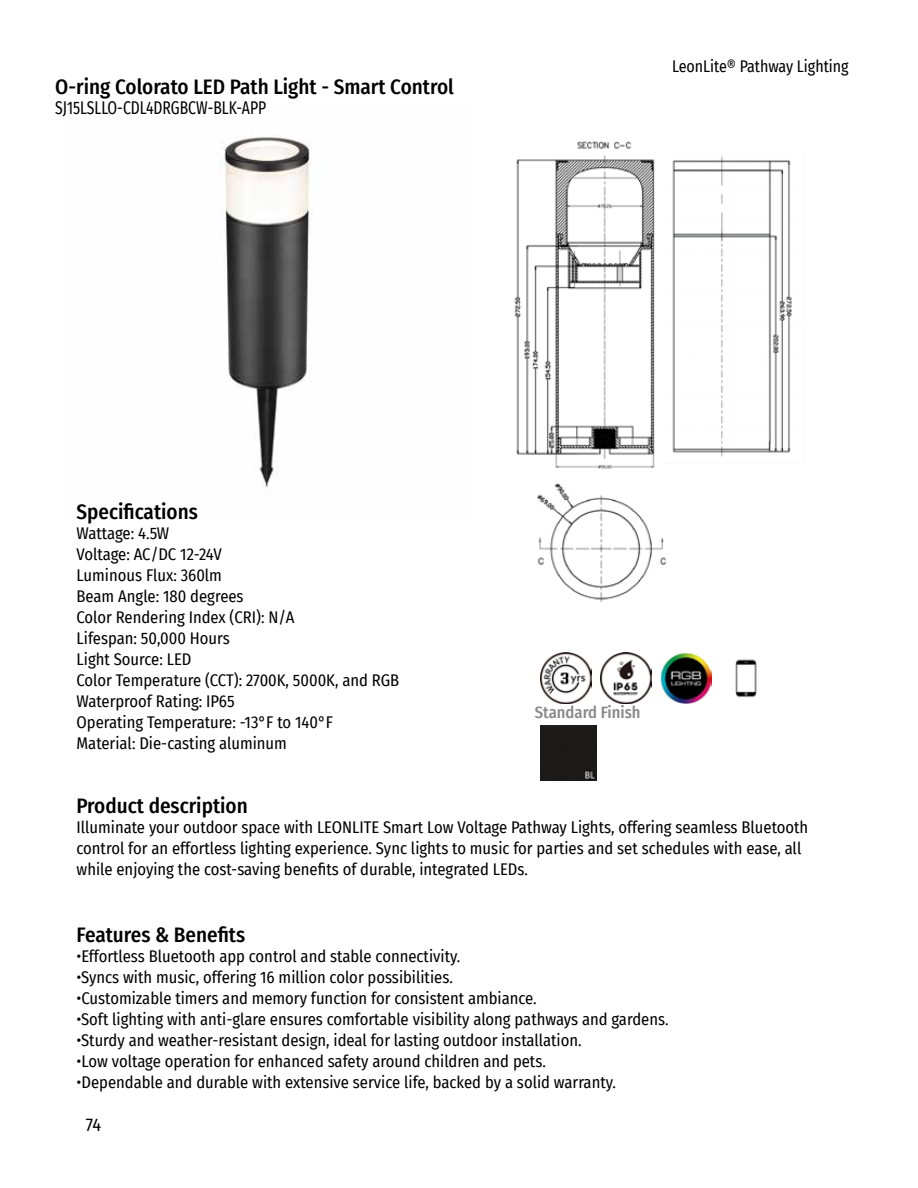
<style>
.page{position:relative;width:918px;height:1188px;background:#fff}
.page>*{position:absolute;margin:0;border:0;box-sizing:border-box;transform-origin:0 0}
.t1{font:500 21px "Fira Sans Condensed";color:#000}
.t2{font:18px "Fira Sans Condensed";color:#000;scale:.86 1}
.t3{font:18px "Fira Sans Condensed";color:#000}
.t4{font:16.5px/21px "Fira Sans Condensed";color:#000}
.t5{font:16.5px "Fira Sans Condensed";color:#000;scale:.96 1}
.t6{font:500 16.5px "Fira Sans Condensed";color:#898989}
</style>
<div class="page">
<img style="left:514px;top:141px;width:278px;height:462px">
<img style="left:221px;top:134px;width:92px;height:354px">
<img style="left:541px;top:653px;width:51px;height:51px">
<div style="left:541px;top:725px;width:55px;height:55px;background:#1b1a18"></div>
<img style="left:601px;top:653px;width:51px;height:51px">
<img style="left:661px;top:653px;width:51px;height:51px">
<img style="left:735px;top:659px;width:22px;height:39px">
<p class="t1" style="left:55px;top:70px;width:400px">O-ring Colorato LED Path Light - Smart Control</p>
<p class="t2" style="left:55px;top:95px;width:247px">SJ15LSLLO-CDL4DRGBCW-BLK-APP</p>
<p class="t5" style="left:672px;top:54px;width:185px">LeonLite® Pathway Lighting</p>
<p class="t1" style="left:77px;top:495px;width:123px">Specifications</p>
<p class="t4" style="left:77px;top:523px;width:324px">Wattage: 4.5W<br>Voltage: AC/DC 12-24V<br>Luminous Flux: 360lm<br>Beam Angle: 180 degrees<br>Color Rendering Index (CRI): N/A<br>Lifespan: 50,000 Hours<br>Light Source: LED<br>Color Temperature (CCT): 2700K, 5000K, and RGB<br>Waterproof Rating: IP65<br>Operating Temperature: -13°F to 140°F<br>Material: Die-casting aluminum</p>
<p class="t1" style="left:77px;top:789px;width:173px">Product description</p>
<p class="t6" style="left:535px;top:699px;width:107px">Standard Finish</p>
<p class="t4" style="left:77px;top:817px;width:733px">Illuminate your outdoor space with LEONLITE Smart Low Voltage Pathway Lights, offering seamless Bluetooth control for an effortless lighting experience. Sync lights to music for parties and set schedules with ease, all while enjoying the cost-saving benefits of durable, integrated LEDs.</p>
<p class="t1" style="left:77px;top:918px;width:170px">Features &amp; Benefits</p>
<p class="t4" style="left:77px;top:946px;width:385px">•Effortless Bluetooth app control and stable connectivity.</p>
<p class="t4" style="left:77px;top:967px;width:378px">•Syncs with music, offering 16 million color possibilities.</p>
<p class="t4" style="left:77px;top:988px;width:462px">•Customizable timers and memory function for consistent ambiance.</p>
<p class="t4" style="left:77px;top:1009px;width:594px">•Soft lighting with anti-glare ensures comfortable visibility along pathways and gardens.</p>
<p class="t4" style="left:77px;top:1030px;width:507px">•Sturdy and weather-resistant design, ideal for lasting outdoor installation.</p>
<p class="t4" style="left:77px;top:1051px;width:471px">•Low voltage operation for enhanced safety around children and pets.</p>
<p class="t4" style="left:77px;top:1072px;width:541px">•Dependable and durable with extensive service life, backed by a solid warranty.</p>
<p class="t3" style="left:86px;top:1111px;width:17px">74</p>
</div>
